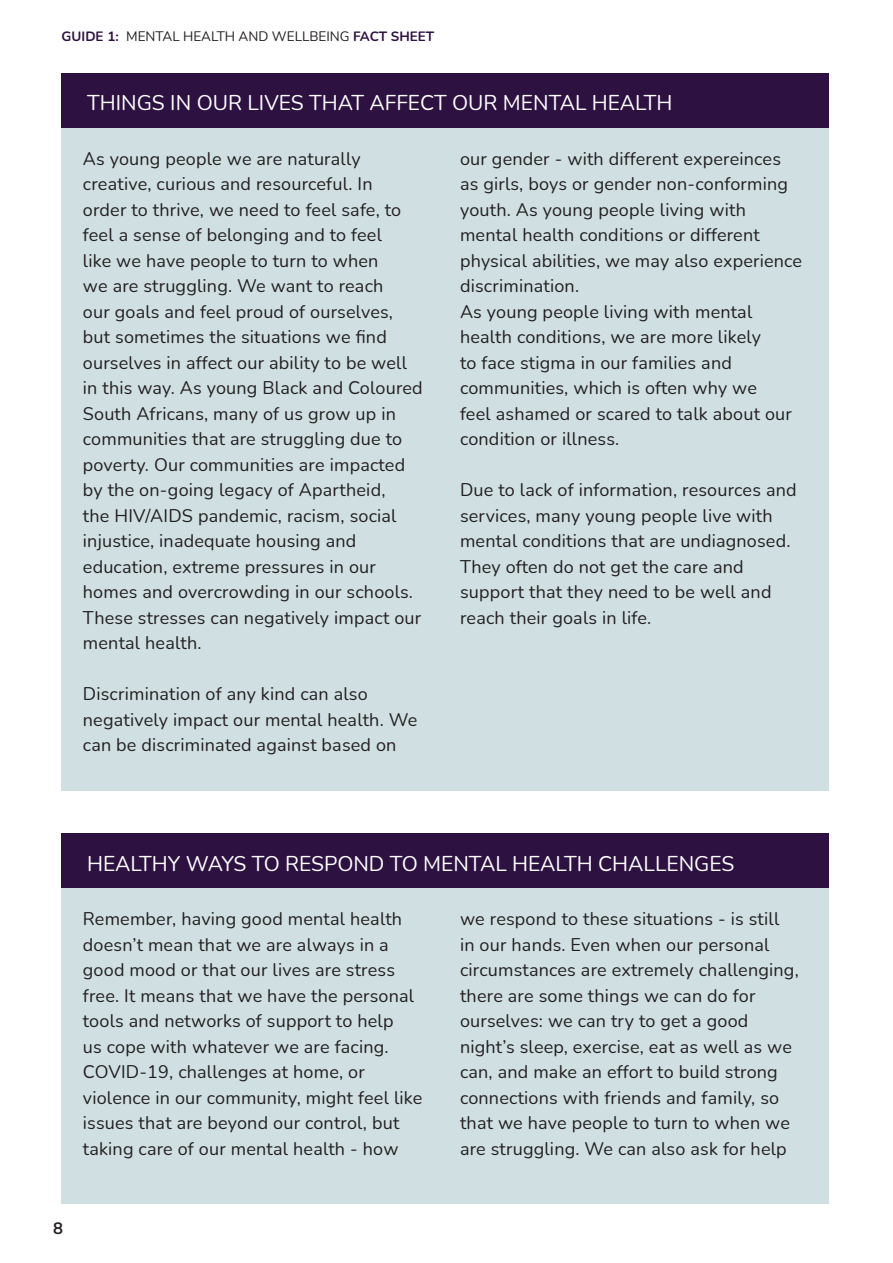
<style>
.page{position:relative;width:893px;height:1263px;background:#fff}
.page>*{position:absolute;margin:0;border:0;box-sizing:border-box;transform-origin:0 0}
.t1{font:21px "Nunito";color:#fff}
.body{font:18px/25.5px "Nunito";letter-spacing:.01em;color:#231f20}
.t2{font:700 16.5px "Nunito";color:#231f20}
.t3{font:13.5px "Nunito";color:#231f20}
.s1{font-weight:700;color:#2d1141}
</style>
<div class="page">
<div style="left:62px;top:833px;width:767px;height:370px;background:#d0e0e2"></div>
<div style="left:62px;top:94px;width:767px;height:697px;background:#d0e0e2"></div>
<div style="left:62px;top:73px;width:767px;height:55px;background:#2d1141"></div>
<div style="left:62px;top:833px;width:767px;height:55px;background:#2d1141"></div>
<p class="t3" style="left:62px;top:27px;width:374px"><span class="s1">GUIDE 1:</span> MENTAL HEALTH AND WELLBEING <span class="s1">FACT SHEET</span></p>
<p class="t1" style="left:87px;top:88px;width:587px">THINGS IN OUR LIVES THAT AFFECT OUR MENTAL HEALTH</p>
<p class="body" style="left:83px;top:145px;width:341px">As young people we are naturally creative, curious and resourceful. In<br>order to thrive, we need to feel safe, to feel a sense of belonging and to feel<br>like we have people to turn to when<br>we are struggling. We want to reach<br>our goals and feel proud of ourselves, but sometimes the situations we find ourselves in affect our ability to be well in this way. As young Black and Coloured South Africans, many of us grow up in communities that are struggling due to poverty. Our communities are impacted by the on-going legacy of Apartheid,<br>the HIV/AIDS pandemic, racism, social injustice, inadequate housing and education, extreme pressures in our homes and overcrowding in our schools.<br>These stresses can negatively impact our mental health.</p>
<p class="body" style="left:83px;top:681px;width:336px">Discrimination of any kind can also negatively impact our mental health. We can be discriminated against based on</p>
<p class="body" style="left:460px;top:145px;width:344px">our gender - with different expereinces as girls, boys or gender non-conforming youth. As young people living with mental health conditions or different physical abilities, we may also experience discrimination.</p>
<p class="body" style="left:460px;top:298px;width:333px">As young people living with mental health conditions, we are more likely<br>to face stigma in our families and communities, which is often why we feel ashamed or scared to talk about our condition or illness.</p>
<p class="body" style="left:460px;top:477px;width:338px">Due to lack of information, resources and services, many young people live with mental conditions that are undiagnosed.<br>They often do not get the care and support that they need to be well and reach their goals in life.</p>
<p class="t1" style="left:87px;top:848px;width:649px">HEALTHY WAYS TO RESPOND TO MENTAL HEALTH CHALLENGES</p>
<p class="body" style="left:83px;top:905px;width:341px">Remember, having good mental health doesn’t mean that we are always in a good mood or that our lives are stress free. It means that we have the personal tools and networks of support to help<br>us cope with whatever we are facing.<br>COVID-19, challenges at home, or violence in our community, might feel like issues that are beyond our control, but taking care of our mental health - how</p>
<p class="body" style="left:460px;top:905px;width:340px">we respond to these situations - is still<br>in our hands. Even when our personal circumstances are extremely challenging, there are some things we can do for ourselves: we can try to get a good night’s sleep, exercise, eat as well as we can, and make an effort to build strong connections with friends and family, so that we have people to turn to when we are struggling. We can also ask for help</p>
<p class="t2" style="left:53px;top:1216px;width:11px">8</p>
</div>
